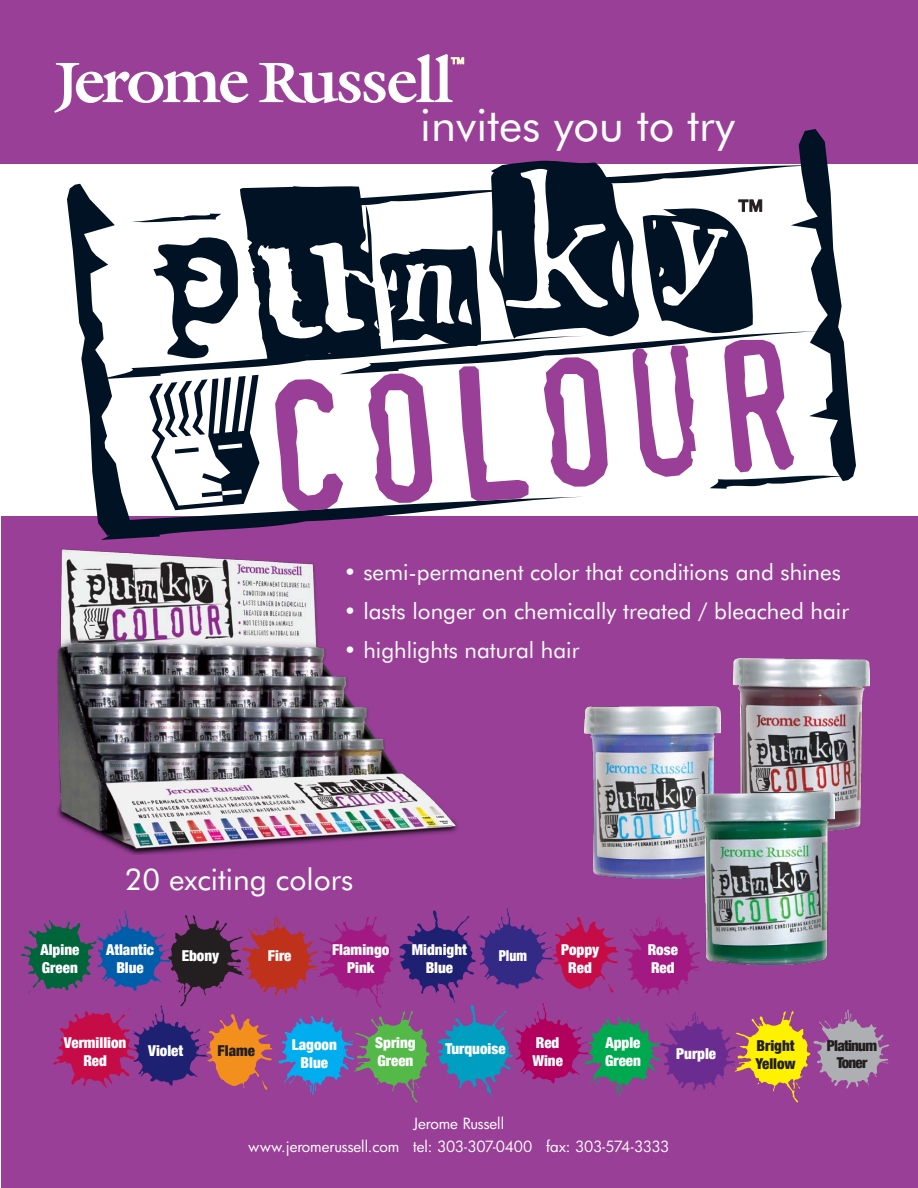
<style>
.page{position:relative;width:918px;height:1188px;background:#fff}
.page>*{position:absolute;margin:0;border:0;box-sizing:border-box;transform-origin:0 0}
.t1{font:45px "Futura BT";color:#fff}
.t2{font:30px "Futura BT";color:#fff}
.t3{font:22.5px "Futura BT";color:#fff}
.t4{font:900 condensed 15px/18px "Helvetica Neue";color:#fff;text-align:center}
.t5{font:15px/22.5px "Futura CE";letter-spacing:-.01em;color:#fff;text-align:center}
.t6{font:900 condensed 15px/18px "Helvetica Neue";color:#231f20}
.t7{font:900 condensed 15px/16.5px "Helvetica Neue";letter-spacing:-.05em;color:#231f20;text-align:center}
.t8{font:900 condensed 15px "Helvetica Neue";color:#fff;scale:.9 1}
</style>
<div class="page">
<div style="left:1px;top:516px;width:917px;height:672px;background:#993f97"></div>
<div style="left:0;top:0;width:918px;height:164px;background:#993f97"></div>
<svg style="left:54px;top:63px;width:195px;height:50px"></svg>
<svg style="left:259px;top:54px;width:205px;height:49px"></svg>
<img style="left:57px;top:548px;width:401px;height:307px">
<img style="left:584px;top:706px;width:137px;height:172px">
<img style="left:733px;top:659px;width:136px;height:172px">
<img style="left:697px;top:792px;width:137px;height:116px">
<svg style="left:67px;top:129px;width:789px;height:411px"></svg>
<svg style="left:21px;top:908px;width:868px;height:195px"></svg>
<h1 class="t1" style="left:420px;top:98px;width:316px">invites you to try</h1>
<h3 class="t3" style="left:344px;top:558px;width:499px">• semi-permanent color that conditions and shines</h3>
<h3 class="t3" style="left:344px;top:597px;width:507px">• lasts longer on chemically treated / bleached hair</h3>
<h3 class="t3" style="left:344px;top:636px;width:238px">• highlights natural hair</h3>
<h2 class="t2" style="left:125px;top:861px;width:230px">20 exciting colors</h2>
<p class="t4" style="left:40px;top:940px;width:40px;text-align:left">Alpine<br>Green</p>
<p class="t4" style="left:106px;top:940px;width:50px">Atlantic<br>Blue</p>
<p class="t4" style="left:182px;top:946px;width:39px">Ebony</p>
<p class="t4" style="left:268px;top:946px;width:25px">Fire</p>
<p class="t4" style="left:412px;top:940px;width:57px">Midnight<br>Blue</p>
<p class="t8" style="left:499px;top:946px;width:33px">Plum</p>
<p class="t4" style="left:561px;top:940px;width:40px">Poppy<br>Red</p>
<p class="t4" style="left:648px;top:940px;width:32px;text-align:left">Rose<br>Red</p>
<p class="t4" style="left:332px;top:940px;width:59px">Flamingo<br>Pink</p>
<p class="t4" style="left:64px;top:1034px;width:64px">Vermillion<br>Red</p>
<p class="t4" style="left:148px;top:1041px;width:36px">Violet</p>
<p class="t6" style="left:218px;top:1041px;width:39px">Flame</p>
<p class="t4" style="left:292px;top:1035px;width:47px">Lagoon<br>Blue</p>
<p class="t4" style="left:375px;top:1034px;width:42px;text-align:left">Spring<br>Green</p>
<p class="t4" style="left:532px;top:1034px;width:32px;text-align:left">Red<br>Wine</p>
<p class="t4" style="left:605px;top:1034px;width:37px;text-align:left">Apple<br>Green</p>
<p class="t4" style="left:676px;top:1044px;width:42px">Purple</p>
<p class="t4" style="left:446px;top:1040px;width:62px">Turquoise</p>
<p class="t6" style="left:755px;top:1037px;width:42px">Bright<br>Yellow</p>
<p class="t7" style="left:827px;top:1037px;width:52px">Platinum<br>Toner</p>
<p class="t5" style="left:248px;top:1112px;width:423px">Jerome Russell<br>www.jeromerussell.com tel: 303-307-0400 fax: 303-574-3333</p>
</div>
